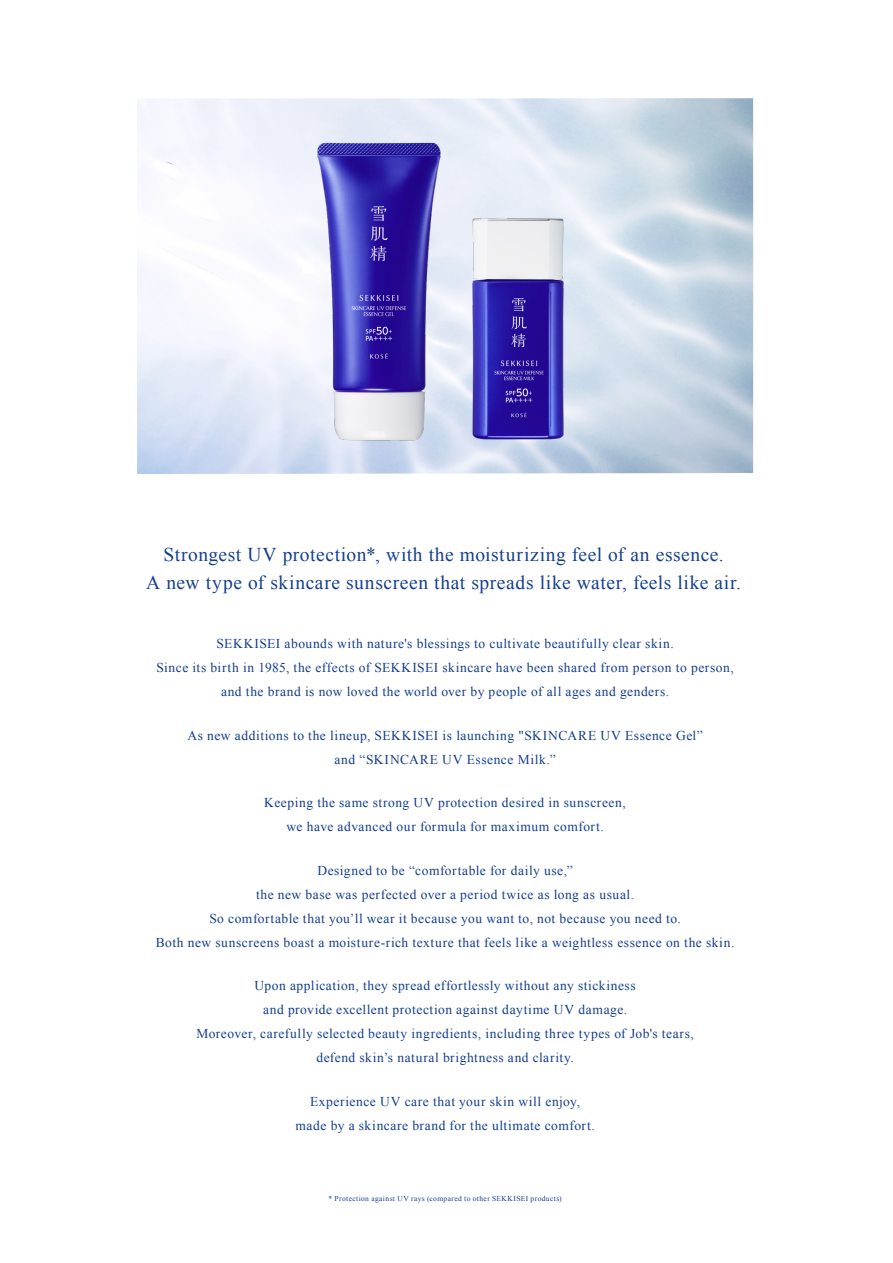
<style>
.page{position:relative;width:893px;height:1263px;background:#fff}
.page>*{position:absolute;margin:0;border:0;box-sizing:border-box;transform-origin:0 0}
.t1{font:19.5px/28px "Times New Roman";letter-spacing:.03em;color:#143e8f;text-align:center}
.t2{font:13.5px/24px "Times New Roman";letter-spacing:.04em;color:#143e8f;text-align:center}
.t3{font:7.5px "Times New Roman";letter-spacing:.05em;color:#143e8f}
</style>
<div class="page">
<img style="left:294px;top:131px;width:173px;height:330px">
<img style="left:454px;top:204px;width:129px;height:249px">
<h1 class="t1" style="left:146px;top:540px;width:596px">Strongest UV protection*, with the moisturizing feel of an essence.<br>A new type of skincare sunscreen that spreads like water, feels like air.</h1>
<p class="t2" style="left:156px;top:632px;width:579px">SEKKISEI abounds with nature's blessings to cultivate beautifully clear skin.<br>Since its birth in 1985, the effects of SEKKISEI skincare have been shared from person to person, and the brand is now loved the world over by people of all ages and genders.</p>
<p class="t2" style="left:187px;top:723px;width:517px">As new additions to the lineup, SEKKISEI is launching "SKINCARE UV Essence Gel” and “SKINCARE UV Essence Milk.”</p>
<p class="t2" style="left:264px;top:791px;width:363px">Keeping the same strong UV protection desired in sunscreen, we have advanced our formula for maximum comfort.</p>
<p class="t2" style="left:156px;top:858px;width:580px">Designed to be “comfortable for daily use,”<br>the new base was perfected over a period twice as long as usual.<br>So comfortable that you’ll wear it because you want to, not because you need to.<br>Both new sunscreens boast a moisture-rich texture that feels like a weightless essence on the skin.</p>
<p class="t2" style="left:196px;top:974px;width:499px">Upon application, they spread effortlessly without any stickiness<br>and provide excellent protection against daytime UV damage.<br>Moreover, carefully selected beauty ingredients, including three types of Job's tears, defend skin’s natural brightness and clarity.</p>
<p class="t2" style="left:295px;top:1089px;width:301px">Experience UV care that your skin will enjoy, made by a skincare brand for the ultimate comfort.</p>
<p class="t3" style="left:328px;top:1194px;width:235px">* Protection against UV rays (compared to other SEKKISEI products)</p>
</div>
